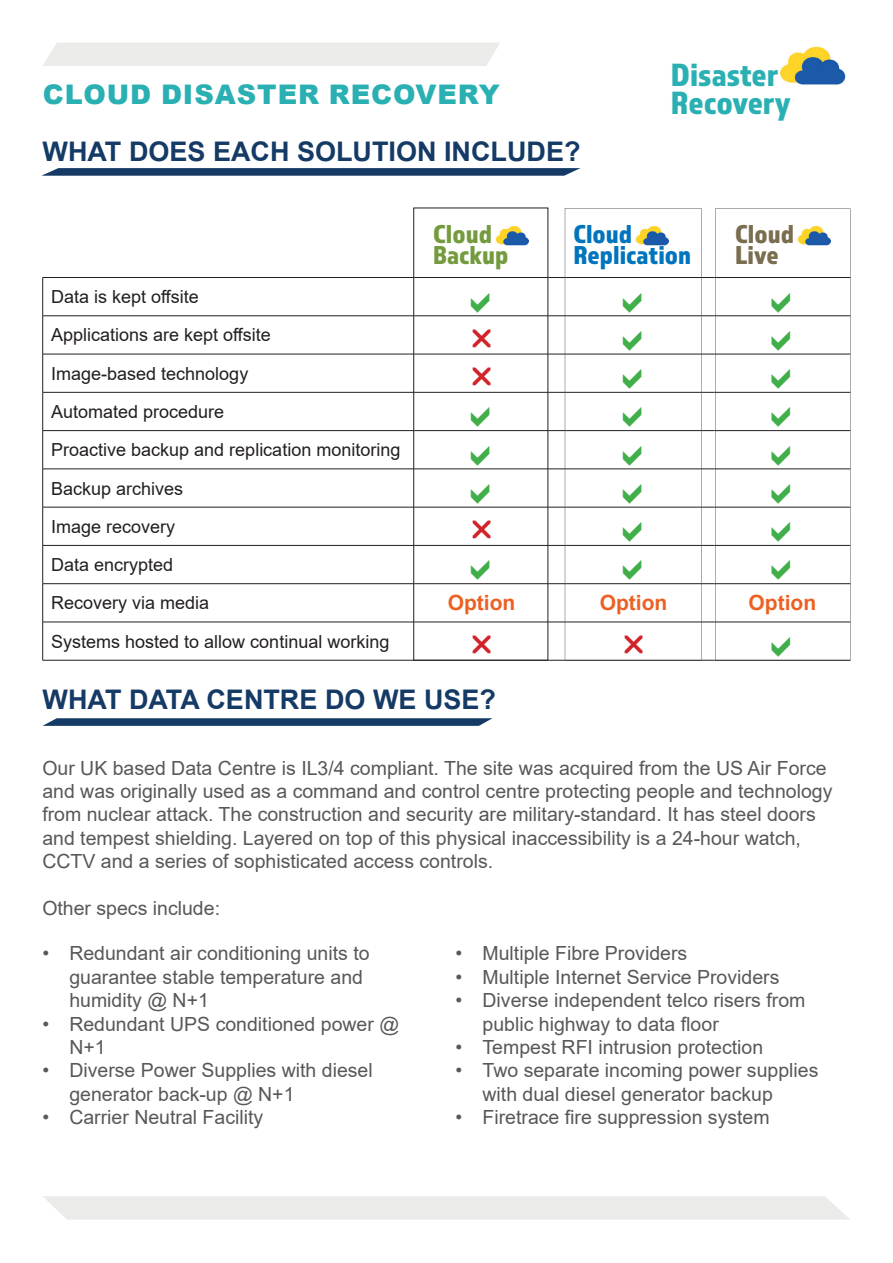
<style>
.page{position:relative;width:893px;height:1263px;background:#fff}
.page>*{position:absolute;margin:0;border:0;box-sizing:border-box;transform-origin:0 0}
.t1{font:33.45px/28.2px "Almaq Refined";color:#2ab0b3}
.t2{font:700 27px "Arial";color:#143a65}
.t3{font:900 27px "Arial";letter-spacing:.035em;color:#2ab0b3}
.t4{font:26.85px/20.2px "Almaq Refined";color:#0074bc}
.t5{font:26.85px/20.2px "Almaq Refined";color:#749b3e}
.t6{font:26.85px/20.2px "Almaq Refined";color:#796e4f}
.t7{font:700 21px "Arial";color:#ec6123}
.t8{font:19.5px/23.4px "Arial";color:#57585a}
.t9{font:18px/38.2px "Arial";color:#231f20}
</style>
<div class="page">
<div style="left:43px;top:43px;width:457px;height:23px;background:#ebebea"></div>
<hr style="left:42px;top:584px;width:1px;height:38px;background:#231f20">
<hr style="left:43px;top:622px;width:372px;height:1px;background:#231f20">
<hr style="left:42px;top:622px;width:1px;height:38px;background:#231f20">
<hr style="left:43px;top:660px;width:372px;height:1px;background:#231f20">
<hr style="left:415px;top:660px;width:134px;height:1px;background:#231f20">
<svg style="left:549px;top:660px;width:17px;height:1px"></svg>
<hr style="left:566px;top:660px;width:135px;height:1px;background:#231f20">
<svg style="left:701px;top:660px;width:13px;height:1px"></svg>
<hr style="left:714px;top:660px;width:136px;height:1px;background:#231f20">
<hr style="left:43px;top:277px;width:372px;height:1px;background:#231f20">
<hr style="left:42px;top:278px;width:1px;height:38px;background:#231f20">
<hr style="left:415px;top:277px;width:134px;height:1px;background:#231f20">
<svg style="left:549px;top:277px;width:16px;height:1px"></svg>
<svg style="left:701px;top:277px;width:13px;height:1px"></svg>
<hr style="left:714px;top:277px;width:136px;height:1px;background:#231f20">
<hr style="left:43px;top:315px;width:372px;height:1px;background:#231f20">
<hr style="left:42px;top:316px;width:1px;height:38px;background:#231f20">
<hr style="left:415px;top:315px;width:134px;height:1px;background:#231f20">
<svg style="left:549px;top:315px;width:16px;height:1px"></svg>
<svg style="left:701px;top:315px;width:13px;height:1px"></svg>
<hr style="left:714px;top:315px;width:136px;height:1px;background:#231f20">
<hr style="left:43px;top:354px;width:372px;height:1px;background:#231f20">
<hr style="left:42px;top:354px;width:1px;height:38px;background:#231f20">
<hr style="left:415px;top:354px;width:134px;height:1px;background:#231f20">
<svg style="left:549px;top:354px;width:16px;height:1px"></svg>
<svg style="left:701px;top:354px;width:13px;height:1px"></svg>
<hr style="left:714px;top:354px;width:136px;height:1px;background:#231f20">
<hr style="left:43px;top:392px;width:372px;height:1px;background:#231f20">
<hr style="left:42px;top:392px;width:1px;height:38px;background:#231f20">
<hr style="left:415px;top:392px;width:134px;height:1px;background:#231f20">
<svg style="left:549px;top:392px;width:16px;height:1px"></svg>
<svg style="left:701px;top:392px;width:13px;height:1px"></svg>
<hr style="left:714px;top:392px;width:136px;height:1px;background:#231f20">
<hr style="left:43px;top:430px;width:372px;height:1px;background:#231f20">
<hr style="left:42px;top:431px;width:1px;height:38px;background:#231f20">
<hr style="left:415px;top:430px;width:134px;height:1px;background:#231f20">
<svg style="left:549px;top:430px;width:16px;height:1px"></svg>
<svg style="left:701px;top:430px;width:13px;height:1px"></svg>
<hr style="left:714px;top:430px;width:136px;height:1px;background:#231f20">
<hr style="left:43px;top:469px;width:372px;height:1px;background:#231f20">
<hr style="left:42px;top:469px;width:1px;height:38px;background:#231f20">
<hr style="left:415px;top:469px;width:134px;height:1px;background:#231f20">
<svg style="left:549px;top:469px;width:16px;height:1px"></svg>
<svg style="left:701px;top:469px;width:13px;height:1px"></svg>
<hr style="left:714px;top:469px;width:136px;height:1px;background:#231f20">
<hr style="left:43px;top:507px;width:372px;height:1px;background:#231f20">
<hr style="left:42px;top:507px;width:1px;height:38px;background:#231f20">
<hr style="left:415px;top:507px;width:134px;height:1px;background:#231f20">
<svg style="left:549px;top:507px;width:16px;height:1px"></svg>
<svg style="left:701px;top:507px;width:13px;height:1px"></svg>
<hr style="left:714px;top:507px;width:136px;height:1px;background:#231f20">
<hr style="left:43px;top:545px;width:372px;height:1px;background:#231f20">
<hr style="left:42px;top:546px;width:1px;height:37px;background:#231f20">
<hr style="left:415px;top:545px;width:134px;height:1px;background:#231f20">
<svg style="left:549px;top:545px;width:16px;height:1px"></svg>
<svg style="left:701px;top:545px;width:13px;height:1px"></svg>
<hr style="left:714px;top:545px;width:136px;height:1px;background:#231f20">
<hr style="left:43px;top:583px;width:372px;height:1px;background:#231f20">
<hr style="left:415px;top:583px;width:134px;height:1px;background:#231f20">
<svg style="left:549px;top:583px;width:16px;height:1px"></svg>
<svg style="left:701px;top:583px;width:13px;height:1px"></svg>
<hr style="left:714px;top:583px;width:136px;height:1px;background:#231f20">
<hr style="left:415px;top:622px;width:134px;height:1px;background:#231f20">
<svg style="left:549px;top:622px;width:16px;height:1px"></svg>
<svg style="left:701px;top:622px;width:13px;height:1px"></svg>
<hr style="left:714px;top:622px;width:136px;height:1px;background:#231f20">
<svg style="left:715px;top:209px;width:135px;height:451px"></svg>
<svg style="left:565px;top:208px;width:136px;height:452px"></svg>
<img style="left:496px;top:225px;width:32px;height:20px">
<img style="left:636px;top:225px;width:33px;height:20px">
<img style="left:798px;top:225px;width:32px;height:20px">
<img style="left:780px;top:46px;width:66px;height:39px">
<svg style="left:41px;top:168px;width:540px;height:8px"></svg>
<svg style="left:43px;top:718px;width:449px;height:8px"></svg>
<div style="left:43px;top:1196px;width:807px;height:24px;background:#ebebea"></div>
<svg style="left:623px;top:292px;width:18px;height:20px"></svg>
<svg style="left:772px;top:292px;width:18px;height:20px"></svg>
<svg style="left:623px;top:330px;width:18px;height:20px"></svg>
<svg style="left:772px;top:330px;width:18px;height:20px"></svg>
<svg style="left:623px;top:369px;width:18px;height:20px"></svg>
<svg style="left:772px;top:369px;width:18px;height:20px"></svg>
<svg style="left:623px;top:407px;width:18px;height:20px"></svg>
<svg style="left:772px;top:407px;width:18px;height:20px"></svg>
<svg style="left:623px;top:445px;width:18px;height:20px"></svg>
<svg style="left:772px;top:445px;width:18px;height:20px"></svg>
<svg style="left:623px;top:483px;width:18px;height:21px"></svg>
<svg style="left:772px;top:483px;width:18px;height:21px"></svg>
<svg style="left:623px;top:522px;width:18px;height:20px"></svg>
<svg style="left:772px;top:522px;width:18px;height:20px"></svg>
<svg style="left:623px;top:560px;width:18px;height:20px"></svg>
<svg style="left:772px;top:560px;width:18px;height:20px"></svg>
<svg style="left:625px;top:635px;width:17px;height:18px"></svg>
<svg style="left:772px;top:637px;width:18px;height:20px"></svg>
<h2 class="t3" style="left:43px;top:75px;width:458px">CLOUD DISASTER RECOVERY</h2>
<h2 class="t2" style="left:43px;top:132px;width:540px">WHAT DOES EACH SOLUTION INCLUDE?</h2>
<h1 class="t1" style="left:671px;top:59px;width:121px">Disaster<br>Recovery</h1>
<p class="t9" style="left:51px;top:278px;width:351px">Data is kept offsite<br>Applications are kept offsite<br>Image-based technology<br>Automated procedure<br>Proactive backup and replication monitoring<br>Backup archives<br>Image recovery<br>Data encrypted<br>Recovery via media</p>
<p class="t9" style="left:51px;top:622px;width:340px">Systems hosted to allow continual working</p>
<h3 class="t5" style="left:433px;top:224px;width:77px">Cloud<br>Backup</h3>
<h3 class="t4" style="left:573px;top:224px;width:119px">Cloud<br>Replication</h3>
<h3 class="t6" style="left:735px;top:224px;width:60px">Cloud<br>Live</h3>
<p class="t7" style="left:448px;top:588px;width:69px">Option</p>
<p class="t7" style="left:600px;top:588px;width:69px">Option</p>
<p class="t7" style="left:749px;top:588px;width:69px">Option</p>
<h2 class="t2" style="left:43px;top:681px;width:455px">WHAT DATA CENTRE DO WE USE?</h2>
<p class="t8" style="left:42px;top:756px;width:792px">Our UK based Data Centre is IL3/4 compliant. The site was acquired from the US Air Force and was originally used as a command and control centre protecting people and technology from nuclear attack. The construction and security are military-standard. It has steel doors and tempest shielding. Layered on top of this physical inaccessibility is a 24-hour watch, CCTV and a series of sophisticated access controls.</p>
<p class="t8" style="left:42px;top:896px;width:179px">Other specs include:</p>
<p class="t8" style="left:69px;top:942px;width:302px;text-indent:-27px">• Redundant air conditioning units to guarantee stable temperature and humidity @ N+1</p>
<p class="t8" style="left:69px;top:1012px;width:331px;text-indent:-27px">• Redundant UPS conditioned power @<br>N+1</p>
<p class="t8" style="left:69px;top:1059px;width:305px;text-indent:-27px">• Diverse Power Supplies with diesel generator back-up @ N+1</p>
<p class="t8" style="left:42px;top:1105px;width:222px">• Carrier Neutral Facility</p>
<p class="t8" style="left:455px;top:942px;width:233px">• Multiple Fibre Providers</p>
<p class="t8" style="left:455px;top:965px;width:325px">• Multiple Internet Service Providers</p>
<p class="t8" style="left:482px;top:988px;width:324px;text-indent:-27px">• Diverse independent telco risers from public highway to data floor</p>
<p class="t8" style="left:455px;top:1035px;width:309px">• Tempest RFI intrusion protection</p>
<p class="t8" style="left:482px;top:1059px;width:337px;text-indent:-27px">• Two separate incoming power supplies with dual diesel generator backup</p>
<p class="t8" style="left:455px;top:1105px;width:316px">• Firetrace fire suppression system</p>
</div>
